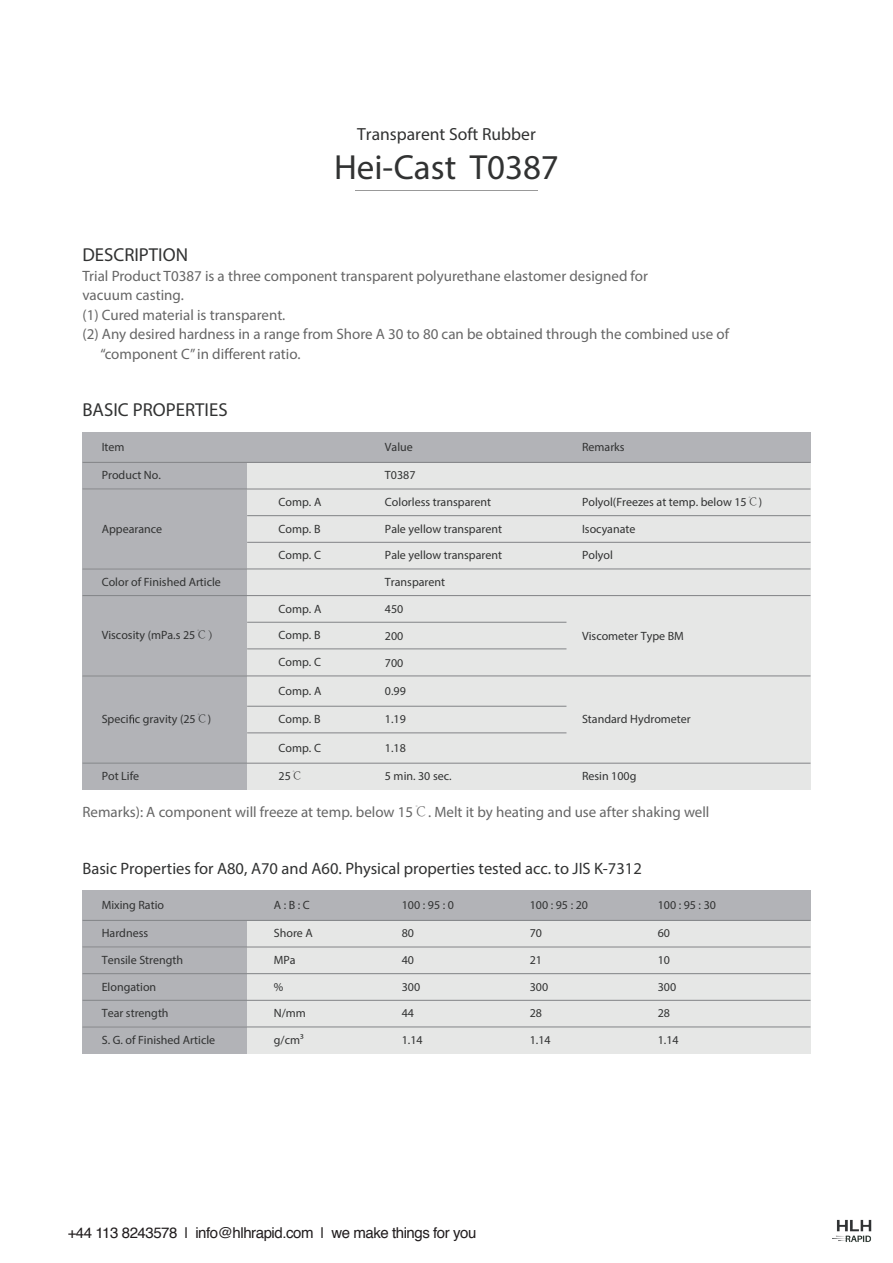
<style>
.page{position:relative;width:893px;height:1263px;background:#fff}
.page>*{position:absolute;margin:0;border:0;box-sizing:border-box;transform-origin:0 0}
.t1{font:900 34.95px "Aileron";color:#313232}
.t2{font:900 18.75px "Aileron";color:#313232}
.t3{font:300 17.55px "Aileron";color:#313232}
.t4{font:900 16.5px "Aileron";color:#313232}
.t5{font:15px "Aileron";color:#666}
.t6{font:15px "Helvetica";letter-spacing:-.03em;color:#211d1e}
.t7{font:12px "Aileron";color:#313232}
.s1{font-family:"Adobe Song Std";font-weight:300}
.s2{font-family:"Archivo";font-weight:500;font-size:11.85px}
</style>
<div class="page">
<hr style="left:355px;top:190px;width:183px;height:1px;background:#999">
<svg style="left:224px;top:348px;width:10px;height:11px"></svg>
<div style="left:247px;top:451px;width:563px;height:339px;background:#e6e7e6"></div>
<div style="left:82px;top:432px;width:165px;height:358px;background:#b2b3b7"></div>
<div style="left:82px;top:432px;width:728px;height:30px;background:#b2b3b7"></div>
<hr style="left:82px;top:462px;width:728px;height:1px;background:#808285">
<hr style="left:82px;top:489px;width:728px;height:1px;background:#808285">
<hr style="left:247px;top:515px;width:563px;height:1px;background:#808285">
<hr style="left:247px;top:542px;width:563px;height:1px;background:#808285">
<hr style="left:82px;top:569px;width:728px;height:1px;background:#808285">
<hr style="left:82px;top:595px;width:728px;height:1px;background:#808285">
<hr style="left:247px;top:622px;width:319px;height:1px;background:#808285">
<hr style="left:247px;top:648px;width:319px;height:1px;background:#808285">
<hr style="left:82px;top:675px;width:728px;height:1px;background:#808285">
<svg style="left:129px;top:715px;width:5px;height:8px"></svg>
<hr style="left:247px;top:706px;width:319px;height:1px;background:#808285">
<hr style="left:247px;top:732px;width:319px;height:1px;background:#808285">
<hr style="left:82px;top:763px;width:728px;height:1px;background:#808285">
<div style="left:247px;top:899px;width:563px;height:154px;background:#e6e7e6"></div>
<div style="left:82px;top:890px;width:165px;height:163px;background:#b2b3b7"></div>
<div style="left:82px;top:890px;width:728px;height:30px;background:#b2b3b7"></div>
<hr style="left:82px;top:920px;width:728px;height:1px;background:#808285">
<hr style="left:82px;top:947px;width:728px;height:1px;background:#808285">
<hr style="left:82px;top:973px;width:728px;height:1px;background:#808285">
<hr style="left:82px;top:1000px;width:728px;height:1px;background:#808285">
<hr style="left:82px;top:1026px;width:728px;height:1px;background:#808285">
<img style="left:832px;top:1219px;width:40px;height:23px">
<h3 class="t3" style="left:357px;top:123px;width:180px">Transparent Soft Rubber</h3>
<h1 class="t1" style="left:334px;top:146px;width:226px">Hei-Cast T0387</h1>
<h2 class="t2" style="left:82px;top:243px;width:107px">DESCRIPTION</h2>
<p class="t5" style="left:82px;top:267px;width:567px">Trial Product T0387 is a three component transparent polyurethane elastomer designed for</p>
<p class="t5" style="left:82px;top:286px;width:103px">vacuum casting.</p>
<p class="t5" style="left:82px;top:306px;width:204px">(1) Cured material is transparent.</p>
<p class="t5" style="left:82px;top:325px;width:648px">(2) Any desired hardness in a range from Shore A 30 to 80 can be obtained through the combined use of</p>
<p class="t5" style="left:100px;top:345px;width:202px">“component C” in di erent ratio.</p>
<h2 class="t2" style="left:82px;top:398px;width:147px">BASIC PROPERTIES</h2>
<p class="t7" style="left:102px;top:439px;width:24px">Item</p>
<p class="t7" style="left:102px;top:468px;width:61px">Product No.</p>
<p class="t7" style="left:102px;top:521px;width:62px">Appearance</p>
<p class="t7" style="left:102px;top:575px;width:121px">Color of Finished Article</p>
<p class="t7" style="left:279px;top:495px;width:44px">Comp. A</p>
<p class="t7" style="left:279px;top:521px;width:43px">Comp. B</p>
<p class="t7" style="left:279px;top:548px;width:44px">Comp. C</p>
<p class="t7" style="left:279px;top:601px;width:44px">Comp. A</p>
<p class="t7" style="left:385px;top:439px;width:29px">Value</p>
<p class="t7" style="left:385px;top:468px;width:32px">T0387</p>
<p class="t7" style="left:385px;top:495px;width:108px">Colorless transparent</p>
<p class="t7" style="left:385px;top:521px;width:119px">Pale yellow transparent</p>
<p class="t7" style="left:385px;top:548px;width:119px">Pale yellow transparent</p>
<p class="t7" style="left:385px;top:575px;width:62px">Transparent</p>
<p class="t7" style="left:385px;top:601px;width:20px">450</p>
<p class="t7" style="left:102px;top:628px;width:119px">Viscosity (mPa.s 25<span class="s1">℃）</span></p>
<p class="t7" style="left:385px;top:629px;width:20px">200</p>
<p class="t7" style="left:385px;top:655px;width:20px">700</p>
<p class="t7" style="left:279px;top:628px;width:43px">Comp. B</p>
<p class="t7" style="left:279px;top:654px;width:44px">Comp. C</p>
<p class="t7" style="left:279px;top:683px;width:44px">Comp. A</p>
<p class="t7" style="left:279px;top:712px;width:43px">Comp. B</p>
<p class="t7" style="left:385px;top:683px;width:22px">0.99</p>
<p class="t7" style="left:385px;top:712px;width:22px">1.19</p>
<p class="t7" style="left:102px;top:712px;width:111px">Speci c gravity (25<span class="s1">℃</span>)</p>
<p class="t7" style="left:582px;top:439px;width:44px">Remarks</p>
<p class="t7" style="left:582px;top:495px;width:182px">Polyol(Freezes at temp. below 15<span class="s1">℃</span>)</p>
<p class="t7" style="left:582px;top:521px;width:55px">Isocyanate</p>
<p class="t7" style="left:582px;top:548px;width:32px">Polyol</p>
<p class="t7" style="left:582px;top:629px;width:103px">Viscometer Type BM</p>
<p class="t7" style="left:582px;top:712px;width:110px">Standard Hydrometer</p>
<p class="t7" style="left:279px;top:740px;width:44px">Comp. C</p>
<p class="t7" style="left:385px;top:740px;width:22px">1.18</p>
<p class="t7" style="left:385px;top:769px;width:68px">5 min. 30 sec.</p>
<p class="t7" style="left:102px;top:769px;width:39px">Pot Life</p>
<p class="t7" style="left:279px;top:769px;width:26px">25<span class="s1">℃</span></p>
<p class="t7" style="left:582px;top:769px;width:56px">Resin 100g</p>
<p class="t5" style="left:82px;top:802px;width:629px">Remarks): A component will freeze at temp. below 15<span class="s1">℃</span>. Melt it by heating and use after shaking well</p>
<h3 class="t4" style="left:82px;top:858px;width:561px">Basic Properties for A80, A70 and A60. Physical properties tested acc. to JIS K-7312</h3>
<p class="t7" style="left:102px;top:897px;width:64px">Mixing Ratio</p>
<p class="t7" style="left:274px;top:897px;width:37px">A : B : C</p>
<p class="t7" style="left:402px;top:897px;width:54px">100 : 95 : 0</p>
<p class="t7" style="left:530px;top:897px;width:60px">100 : 95 : 20</p>
<p class="t7" style="left:658px;top:897px;width:60px">100 : 95 : 30</p>
<p class="t7" style="left:102px;top:926px;width:48px">Hardness</p>
<p class="t7" style="left:102px;top:953px;width:83px">Tensile Strength</p>
<p class="t7" style="left:102px;top:979px;width:56px">Elongation</p>
<p class="t7" style="left:274px;top:926px;width:40px">Shore A</p>
<p class="t7" style="left:274px;top:953px;width:23px">MPa</p>
<p class="t7" style="left:274px;top:979px;width:11px">%</p>
<p class="t7" style="left:402px;top:926px;width:14px">80</p>
<p class="t7" style="left:402px;top:953px;width:14px">40</p>
<p class="t7" style="left:402px;top:979px;width:20px">300</p>
<p class="t7" style="left:530px;top:926px;width:14px">70</p>
<p class="t7" style="left:530px;top:953px;width:14px">21</p>
<p class="t7" style="left:530px;top:979px;width:20px">300</p>
<p class="t7" style="left:658px;top:926px;width:14px">60</p>
<p class="t7" style="left:658px;top:953px;width:14px">10</p>
<p class="t7" style="left:658px;top:979px;width:20px">300</p>
<p class="t7" style="left:102px;top:1006px;width:68px">Tear strength</p>
<p class="t7" style="left:102px;top:1032px;width:115px">S. G. of Finished Article</p>
<p class="t7" style="left:274px;top:1006px;width:34px">N/mm</p>
<p class="t7" style="left:274px;top:1032px;width:31px">g/cm<span class="s2">³</span></p>
<p class="t7" style="left:402px;top:1006px;width:14px">44</p>
<p class="t7" style="left:402px;top:1032px;width:22px">1.14</p>
<p class="t7" style="left:530px;top:1006px;width:14px">28</p>
<p class="t7" style="left:530px;top:1032px;width:22px">1.14</p>
<p class="t7" style="left:658px;top:1006px;width:14px">28</p>
<p class="t7" style="left:658px;top:1032px;width:22px">1.14</p>
<p class="t6" style="left:68px;top:1226px;width:410px">+44 113 8243578 | info@hlhrapid.com | we make things for you</p>
</div>
